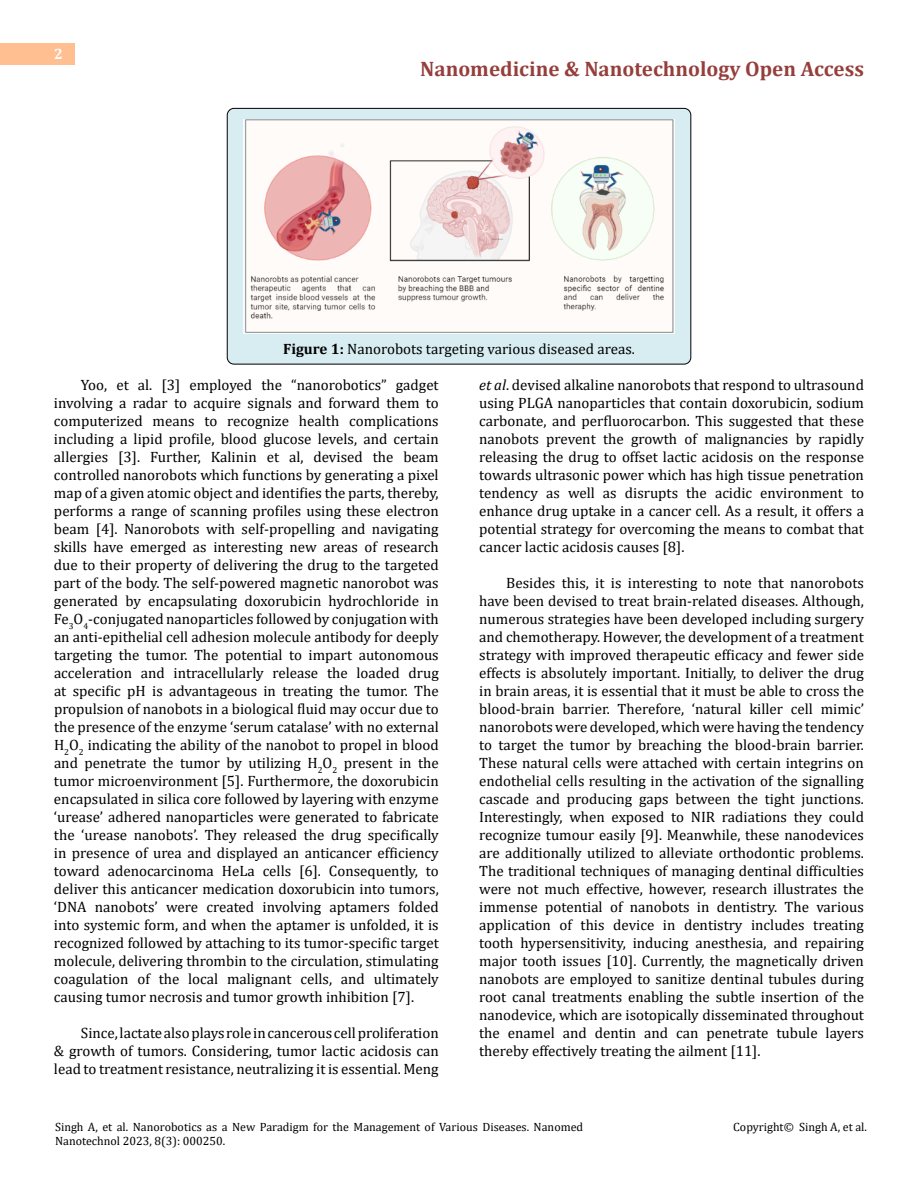
<style>
.page{position:relative;width:918px;height:1188px;background:#fff}
.page>*{position:absolute;margin:0;border:0;box-sizing:border-box;transform-origin:0 0}
.t1{font:700 21px "Cambria";color:#953f3c}
.t2{font:15px/18px "Cambria";color:#000;text-align:justify}
.t3{font:700 15px "Cambria";color:#fff}
.t4{font:12px/14.4px "Cambria";color:#000}
.s1{font-weight:700}
.s2{font-style:italic}
</style>
<div class="page">
<div style="left:0;top:43px;width:75px;height:21px;background:#ffbf91"></div>
<div style="left:227px;top:108px;width:464px;height:256px;background:#d8edf2;border-radius:7px"></div>
<div style="left:227px;top:108px;width:464px;height:256px;border:1px solid #000;border-radius:7px"></div>
<img style="left:244px;top:120px;width:430px;height:213px">
<p class="t3" style="left:54px;top:44px;width:10px">2</p>
<h1 class="t1" style="left:420px;top:54px;width:445px">Nanomedicine &amp; Nanotechnology Open Access</h1>
<p class="t2" style="left:283px;top:339px;width:353px"><span class="s1">Figure 1:</span> Nanorobots targeting various diseased areas.</p>
<p class="t2" style="left:54px;top:375px;width:386px;text-indent:27px">Yoo, et al. [3] employed the “nanorobotics” gadget involving a radar to acquire signals and forward them to computerized means to recognize health complications including a lipid profile, blood glucose levels, and certain allergies [3]. Further, Kalinin et al, devised the beam controlled nanorobots which functions by generating a pixel map of a given atomic object and identifies the parts, thereby, performs a range of scanning profiles using these electron beam [4]. Nanorobots with self-propelling and navigating skills have emerged as interesting new areas of research due to their property of delivering the drug to the targeted part of the body. The self-powered magnetic nanorobot was generated by encapsulating doxorubicin hydrochloride in Fe<sub>3</sub>O<sub>4</sub>-conjugated nanoparticles followed by conjugation with an anti-epithelial cell adhesion molecule antibody for deeply targeting the tumor. The potential to impart autonomous acceleration and intracellularly release the loaded drug at specific pH is advantageous in treating the tumor. The propulsion of nanobots in a biological fluid may occur due to the presence of the enzyme ‘serum catalase’ with no external H<sub>2</sub>O<sub>2</sub> indicating the ability of the nanobot to propel in blood and penetrate the tumor by utilizing H<sub>2</sub>O<sub>2</sub> present in the tumor microenvironment [5]. Furthermore, the doxorubicin encapsulated in silica core followed by layering with enzyme ‘urease’ adhered nanoparticles were generated to fabricate the ‘urease nanobots’. They released the drug specifically in presence of urea and displayed an anticancer efficiency toward adenocarcinoma HeLa cells [6]. Consequently, to deliver this anticancer medication doxorubicin into tumors, ‘DNA nanobots’ were created involving aptamers folded into systemic form, and when the aptamer is unfolded, it is recognized followed by attaching to its tumor-specific target molecule, delivering thrombin to the circulation, stimulating coagulation of the local malignant cells, and ultimately causing tumor necrosis and tumor growth inhibition [7].</p>
<p class="t2" style="left:54px;top:1023px;width:386px;text-indent:27px">Since, lactate also plays role in cancerous cell proliferation &amp; growth of tumors. Considering, tumor lactic acidosis can lead to treatment resistance, neutralizing it is essential. Meng</p>
<p class="t2" style="left:479px;top:375px;width:386px"><span class="s2">et al</span>. devised alkaline nanorobots that respond to ultrasound using PLGA nanoparticles that contain doxorubicin, sodium carbonate, and perfluorocarbon. This suggested that these nanobots prevent the growth of malignancies by rapidly releasing the drug to offset lactic acidosis on the response towards ultrasonic power which has high tissue penetration tendency as well as disrupts the acidic environment to enhance drug uptake in a cancer cell. As a result, it offers a potential strategy for overcoming the means to combat that cancer lactic acidosis causes [8].</p>
<p class="t2" style="left:479px;top:573px;width:386px;text-indent:27px">Besides this, it is interesting to note that nanorobots have been devised to treat brain-related diseases. Although, numerous strategies have been developed including surgery and chemotherapy. However, the development of a treatment strategy with improved therapeutic efficacy and fewer side effects is absolutely important. Initially, to deliver the drug in brain areas, it is essential that it must be able to cross the blood-brain barrier. Therefore, ‘natural killer cell mimic’ nanorobots were developed, which were having the tendency to target the tumor by breaching the blood-brain barrier.<br>These natural cells were attached with certain integrins on endothelial cells resulting in the activation of the signalling cascade and producing gaps between the tight junctions.<br>Interestingly, when exposed to NIR radiations they could recognize tumour easily [9]. Meanwhile, these nanodevices are additionally utilized to alleviate orthodontic problems.<br>The traditional techniques of managing dentinal difficulties were not much effective, however, research illustrates the immense potential of nanobots in dentistry. The various application of this device in dentistry includes treating tooth hypersensitivity, inducing anesthesia, and repairing major tooth issues [10]. Currently, the magnetically driven nanobots are employed to sanitize dentinal tubules during root canal treatments enabling the subtle insertion of the nanodevice, which are isotopically disseminated throughout the enamel and dentin and can penetrate tubule layers thereby effectively treating the ailment [11].</p>
<p class="t4" style="left:55px;top:1120px;width:530px">Singh A, et al. Nanorobotics as a New Paradigm for the Management of Various Diseases. Nanomed<br>Nanotechnol 2023, 8(3): 000250.</p>
<p class="t4" style="left:733px;top:1120px;width:135px">Copyright© Singh A, et al.</p>
</div>
